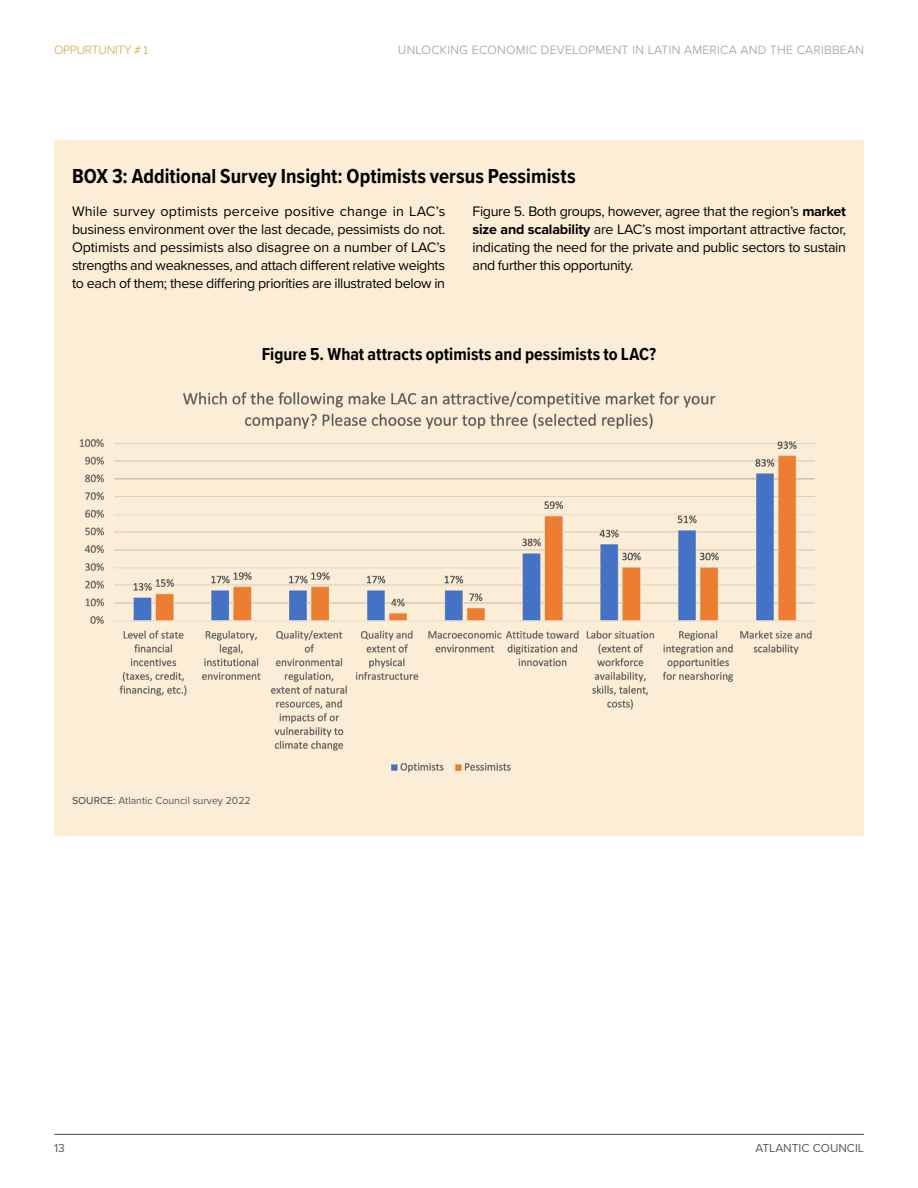
<style>
.page{position:relative;width:918px;height:1188px;background:#fff}
.page>*{position:absolute;margin:0;border:0;box-sizing:border-box;transform-origin:0 0}
.t1{font:700 21px "Proxima Nova Cond";color:#000}
.t2{font:700 18px "Proxima Nova Cond";letter-spacing:.005em;color:#000}
.t3{font:14.25px/18px "Proxima Nova";letter-spacing:-.025em;color:#000;text-align:justify}
.t4{font:300 12.3px "Proxima Nova";letter-spacing:.02em;color:#939598}
.t5{font:300 12.3px "Proxima Nova";letter-spacing:-.025em;color:#cca63d}
.t6{font:12px "Proxima Nova";color:#58595b}
.t7{font:10.5px "Proxima Nova";color:#58595b}
.s1{font-weight:700}
.s2{font-weight:500}
</style>
<div class="page">
<hr style="left:54px;top:1134px;width:810px;height:1px;background:#58595b">
<div style="left:54px;top:140px;width:810px;height:695px;background:#fceed6"></div>
<img style="left:79px;top:391px;width:736px;height:382px">
<p class="t5" style="left:54px;top:41px;width:96px">OPPURTUNITY # 1</p>
<p class="t4" style="left:398px;top:41px;width:468px">UNLOCKING ECONOMIC DEVELOPMENT IN LATIN AMERICA AND THE CARIBBEAN</p>
<h1 class="t1" style="left:72px;top:161px;width:505px">BOX 3: Additional Survey Insight: Optimists versus Pessimists</h1>
<p class="t3" style="left:72px;top:202px;width:375px">While survey optimists perceive positive change in LAC’s business environment over the last decade, pessimists do not.<br>Optimists and pessimists also disagree on a number of LAC’s strengths and weaknesses, and attach different relative weights to each of them; these differing priorities are illustrated below in</p>
<p class="t3" style="left:472px;top:202px;width:375px">Figure 5. Both groups, however, agree that the region’s <span class="s1">market size and scalability</span> are LAC’s most important attractive factor, indicating the need for the private and public sectors to sustain and further this opportunity.</p>
<p class="t2" style="left:262px;top:341px;width:396px">Figure 5. What attracts optimists and pessimists to LAC?</p>
<p class="t7" style="left:72px;top:793px;width:180px"><span class="s2">SOURCE:</span> Atlantic Council survey 2022</p>
<p class="t6" style="left:54px;top:1139px;width:12px">13</p>
<p class="t6" style="left:755px;top:1139px;width:110px">ATLANTIC COUNCIL</p>
</div>
